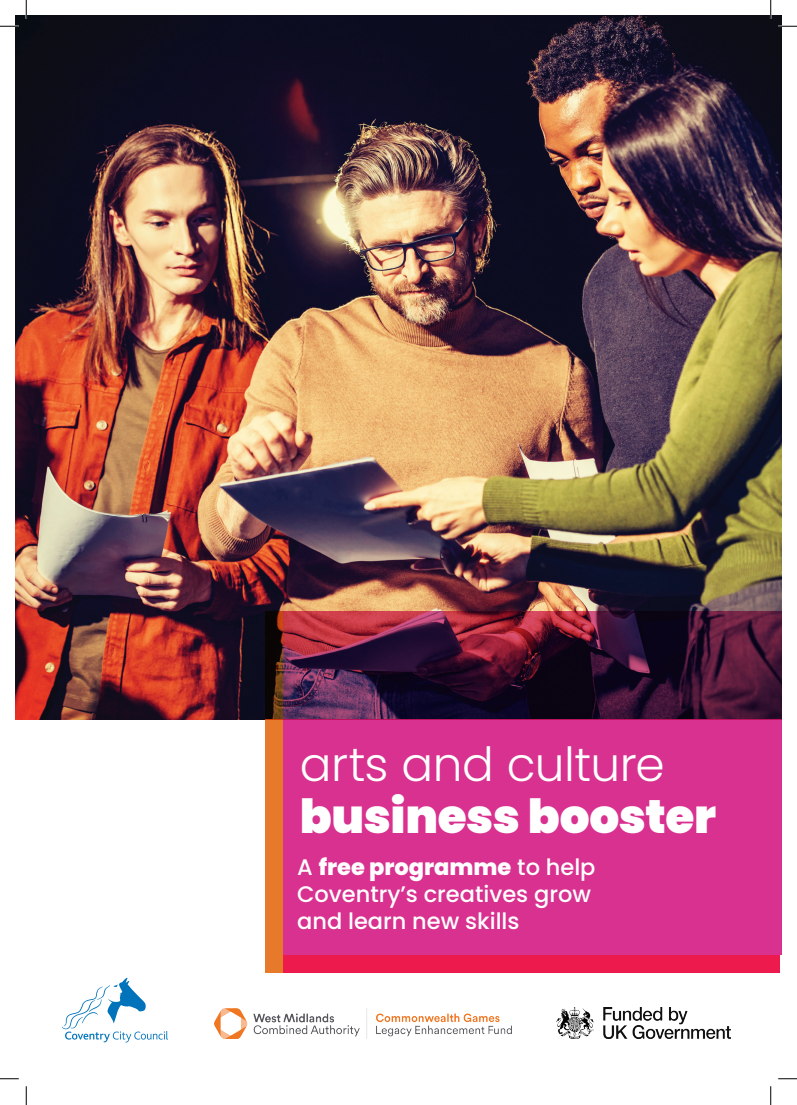
<style>
.page{position:relative;width:797px;height:1105px;background:#fff}
.page>*{position:absolute;margin:0;border:0;box-sizing:border-box;transform-origin:0 0}
.t1{font:900 47px "Poppins";letter-spacing:-.01em;color:#fff}
.t2{font:300 47px "Poppins";letter-spacing:-.01em;color:#fff}
.t3{font:500 22.5px/27px "Poppins";color:#fff}
.s1{font-weight:800}
</style>
<div class="page">
<img style="left:16px;top:16px;width:765px;height:703px">
<svg style="left:62px;top:978px;width:106px;height:64px"></svg>
<div style="left:283px;top:955px;width:497px;height:17px;background:#ed1a4d"></div>
<div style="left:265px;top:719px;width:18px;height:253px;background:#e6792a"></div>
<svg style="left:265px;top:611px;width:18px;height:108px;background:#30190a"></svg>
<div style="left:283px;top:719px;width:498px;height:236px;background:#d83190"></div>
<svg style="left:283px;top:611px;width:498px;height:108px;background:#481733"></svg>
<img style="left:557px;top:1008px;width:173px;height:31px">
<img style="left:215px;top:1009px;width:296px;height:30px">
<svg style="left:0;top:25px;width:19px;height:2px"></svg>
<svg style="left:778px;top:25px;width:19px;height:2px"></svg>
<svg style="left:0;top:1078px;width:19px;height:1px"></svg>
<svg style="left:778px;top:1078px;width:19px;height:1px"></svg>
<svg style="left:25px;top:0;width:2px;height:19px"></svg>
<svg style="left:25px;top:1086px;width:2px;height:19px"></svg>
<svg style="left:770px;top:0;width:1px;height:19px"></svg>
<svg style="left:770px;top:1086px;width:1px;height:19px"></svg>
<h1 class="t2" style="left:300px;top:737px;width:366px">arts and culture</h1>
<h1 class="t1" style="left:300px;top:790px;width:418px">business booster</h1>
<p class="t3" style="left:297px;top:853px;width:300px">A <span class="s1">free programme</span> to help<br>Coventry’s creatives grow and learn new skills</p>
</div>
